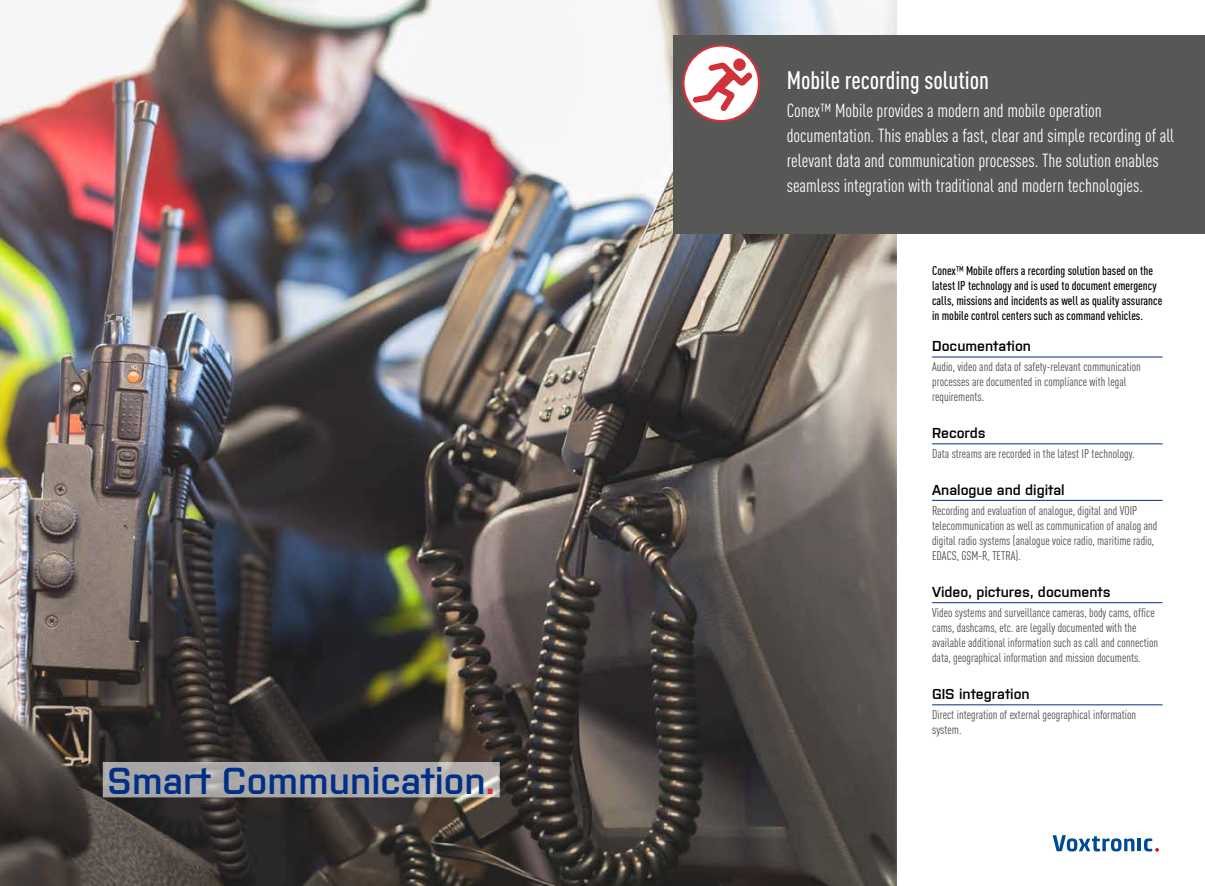
<style>
.page{position:relative;width:1205px;height:886px;background:#fff}
.page>*{position:absolute;margin:0;border:0;box-sizing:border-box;transform-origin:0 0}
.t1{font:600 37.5px "Purista";color:#002f87}
.t2{font:500 condensed 25px "DIN Pro";color:#fff}
.t3{font:condensed 18.75px/25px "DIN Pro";color:#fff}
.t4{font:600 14.38px "Purista";color:#000}
.t5{font:condensed 12.5px/15px "DIN Pro";color:#4a4a49}
.t6{font:500 condensed 12.5px/15px "DIN Pro";color:#000}
.s1{color:#cf3339}
</style>
<div class="page">
<img style="left:0;top:0;width:896px;height:886px">
<div style="left:673px;top:35px;width:532px;height:199px;background:#575756"></div>
<hr style="left:932px;top:357px;width:230px;height:1px;background:#002f87">
<hr style="left:932px;top:443px;width:230px;height:1px;background:#002f87">
<hr style="left:932px;top:500px;width:230px;height:1px;background:#002f87">
<hr style="left:932px;top:602px;width:230px;height:1px;background:#002f87">
<svg style="left:682px;top:44px;width:78px;height:78px"></svg>
<svg style="left:103px;top:762px;width:397px;height:35px;background:#aeabaa"></svg>
<svg style="left:1052px;top:835px;width:82px;height:16px"></svg>
<hr style="left:1137px;top:839px;width:4px;height:12px;background:#004b93">
<svg style="left:1144px;top:838px;width:15px;height:14px"></svg>
<hr style="left:932px;top:704px;width:230px;height:1px;background:#002f87">
<h1 class="t1" style="left:107px;top:753px;width:389px">Smart Communication<span class="s1">.</span></h1>
<h2 class="t2" style="left:787px;top:61px;width:204px">Mobile recording solution</h2>
<p class="t3" style="left:787px;top:97px;width:389px">Conex™ Mobile provides a modern and mobile operation documentation. This enables a fast, clear and simple recording of all relevant data and communication processes. The solution enables seamless integration with traditional and modern technologies.</p>
<p class="t6" style="left:932px;top:262px;width:232px">Conex™ Mobile offers a recording solution based on the latest IP technology and is used to document emergency calls, missions and incidents as well as quality assurance in mobile control centers such as command vehicles.</p>
<p class="t4" style="left:932px;top:336px;width:100px">Documentation</p>
<p class="t5" style="left:932px;top:359px;width:210px">Audio, video and data of safety-relevant communication processes are documented in compliance with legal requirements.</p>
<p class="t4" style="left:932px;top:422px;width:55px">Records</p>
<p class="t5" style="left:932px;top:445px;width:204px">Data streams are recorded in the latest IP technology.</p>
<p class="t4" style="left:932px;top:479px;width:134px">Analogue and digital</p>
<p class="t5" style="left:932px;top:502px;width:227px">Recording and evaluation of analogue, digital and VOIP telecommunication as well as communication of analog and digital radio systems (analogue voice radio, maritime radio, EDACS, GSM-R, TETRA).</p>
<p class="t4" style="left:932px;top:581px;width:180px">Video, pictures, documents</p>
<p class="t5" style="left:932px;top:604px;width:227px">Video systems and surveillance cameras, body cams, office cams, dashcams, etc. are legally documented with the available additional information such as call and connection data, geographical information and mission documents.</p>
<p class="t4" style="left:932px;top:683px;width:99px">GIS integration</p>
<p class="t5" style="left:932px;top:706px;width:206px">Direct integration of external geographical information system.</p>
</div>
